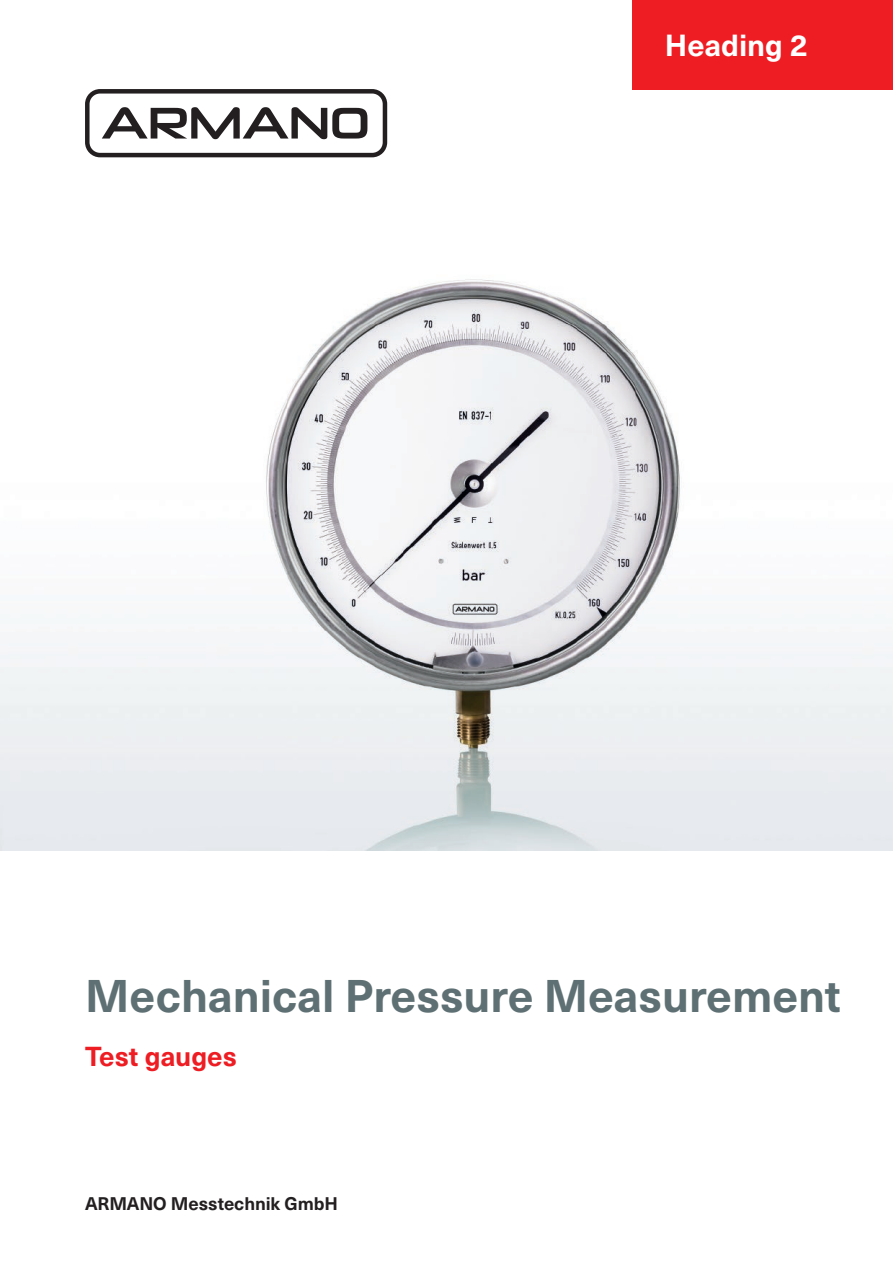
<style>
.page{position:relative;width:893px;height:1263px;background:#fff}
.page>*{position:absolute;margin:0;border:0;box-sizing:border-box;transform-origin:0 0}
.t1{font:700 45px "Neue Haas Unica W1 G";color:#5e7073}
.t2{font:700 30px "Neue Haas Unica W1 G";color:#fff}
.t3{font:700 27px "Neue Haas Unica W1 G";color:#ee1d23}
.t4{font:700 18px "Neue Haas Unica W1 G";letter-spacing:-.005em;color:#231f20}
</style>
<div class="page">
<img style="left:0;top:104px;width:893px;height:746px">
<div style="left:85px;top:89px;width:302px;height:68px;border:4px solid #231f20;border-radius:13px"></div>
<svg style="left:102px;top:107px;width:265px;height:32px"></svg>
<div style="left:633px;top:0;width:260px;height:89px;background:#ee1d23"></div>
<p class="t2" style="left:665px;top:23px;width:144px">Heading 2</p>
<p class="t1" style="left:85px;top:962px;width:757px">Mechanical Pressure Measurement</p>
<p class="t3" style="left:85px;top:1036px;width:153px">Test gauges</p>
<p class="t4" style="left:85px;top:1190px;width:254px">ARMANO Messtechnik GmbH</p>
</div>
